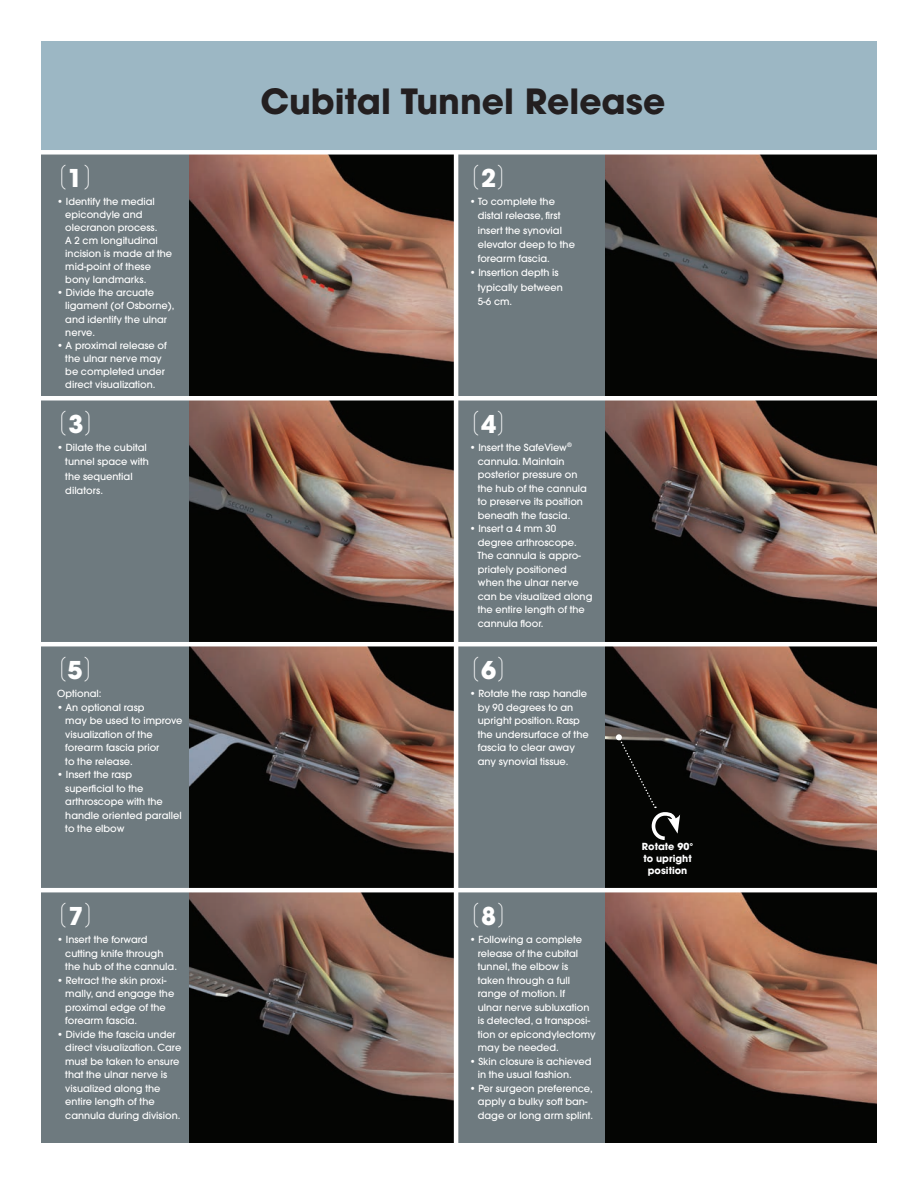
<style>
.page{position:relative;width:918px;height:1188px;background:#fff}
.page>*{position:absolute;margin:0;border:0;box-sizing:border-box;transform-origin:0 0}
.t1{font:700 34.5px "Avant Garde";color:#231f20}
.t2{font:200 24.45px "Avant Garde";color:#fff}
.t3{font:500 9.75px/13.5px "Avant Garde";color:#fff}
.t4{font:700 9.75px/12.1px "Avant Garde";color:#fff;text-align:center}
.t5{font:500 6px "Avant Garde";color:#fff}
.s1{font-weight:700}
</style>
<div class="page">
<img style="left:605px;top:400px;width:272px;height:242px">
<img style="left:188px;top:155px;width:266px;height:241px">
<img style="left:188px;top:646px;width:266px;height:242px">
<img style="left:188px;top:893px;width:266px;height:250px">
<img style="left:188px;top:400px;width:266px;height:242px">
<img style="left:605px;top:155px;width:272px;height:241px">
<img style="left:605px;top:646px;width:272px;height:242px">
<svg style="left:605px;top:892px;width:272px;height:251px;background:#5a4136"></svg>
<div style="left:21px;top:152px;width:167px;height:246px;background:#6e7a7f"></div>
<div style="left:21px;top:398px;width:167px;height:246px;background:#6e7a7f"></div>
<div style="left:21px;top:644px;width:167px;height:246px;background:#6e7a7f"></div>
<div style="left:21px;top:890px;width:167px;height:260px;background:#6e7a7f"></div>
<div style="left:456px;top:152px;width:149px;height:246px;background:#6e7a7f"></div>
<div style="left:456px;top:398px;width:149px;height:246px;background:#6e7a7f"></div>
<div style="left:456px;top:644px;width:149px;height:246px;background:#6e7a7f"></div>
<div style="left:456px;top:890px;width:149px;height:260px;background:#6e7a7f"></div>
<hr style="left:21px;top:396px;width:878px;height:4px;background:#fff">
<hr style="left:21px;top:642px;width:878px;height:4px;background:#fff">
<hr style="left:21px;top:888px;width:878px;height:4px;background:#fff">
<div style="left:24px;top:38px;width:878px;height:114px;background:#9cb7c4"></div>
<div style="left:15px;top:150px;width:888px;height:5px;background:#fff"></div>
<hr style="left:454px;top:152px;width:4px;height:998px;background:#fff">
<svg style="left:616px;top:734px;width:64px;height:108px;background:#171715"></svg>
<div style="left:0;top:0;width:40px;height:1188px;background:#fff"></div>
<div style="left:878px;top:0;width:40px;height:1188px;background:#fff"></div>
<div style="left:0;top:0;width:918px;height:40px;background:#fff"></div>
<div style="left:0;top:1143px;width:918px;height:45px;background:#fff"></div>
<h2 class="t2" style="left:57px;top:160px;width:37px">[<span class="s1">1</span>]</h2>
<p class="t3" style="left:65px;top:195px;width:109px;line-height:13px;text-indent:-8px">• Identify the medial epicondyle and olecranon process.<br>A 2 cm longitudinal incision is made at the mid-point of these bony landmarks.</p>
<p class="t3" style="left:65px;top:286px;width:111px;line-height:13px;text-indent:-8px">• Divide the arcuate ligament (of Osborne), and identify the ulnar nerve.</p>
<p class="t3" style="left:65px;top:339px;width:103px;line-height:13px;text-indent:-8px">• A proximal release of the ulnar nerve may be completed under direct visualization.</p>
<h1 class="t1" style="left:260px;top:79px;width:407px">Cubital Tunnel Release</h1>
<h2 class="t2" style="left:470px;top:160px;width:38px">[<span class="s1">2</span>]</h2>
<p class="t3" style="left:478px;top:195px;width:99px;line-height:14.2px;text-indent:-8px">• To complete the distal release, first insert the synovial elevator deep to the forearm fascia.</p>
<p class="t3" style="left:478px;top:266px;width:86px;line-height:14.2px;text-indent:-8px">• Insertion depth is typically between<br>5-6 cm.</p>
<h2 class="t2" style="left:57px;top:406px;width:38px">[<span class="s1">3</span>]</h2>
<h2 class="t2" style="left:470px;top:406px;width:38px">[<span class="s1">4</span>]</h2>
<p class="t3" style="left:65px;top:441px;width:85px;line-height:14.2px;text-indent:-8px">• Dilate the cubital tunnel space with the sequential dilators.</p>
<h2 class="t2" style="left:57px;top:652px;width:37px">[<span class="s1">5</span>]</h2>
<p class="t3" style="left:57px;top:687px;width:46px">Optional:</p>
<p class="t3" style="left:65px;top:700px;width:119px;text-indent:-8px">• An optional rasp<br>may be used to improve visualization of the forearm fascia prior<br>to the release.</p>
<p class="t3" style="left:65px;top:768px;width:118px;text-indent:-8px">• Insert the rasp superficial to the arthroscope with the handle oriented parallel to the elbow</p>
<h2 class="t2" style="left:57px;top:898px;width:38px">[<span class="s1">7</span>]</h2>
<p class="t3" style="left:65px;top:933px;width:113px;text-indent:-8px">• Insert the forward cutting knife through the hub of the cannula.</p>
<p class="t3" style="left:65px;top:973px;width:110px;text-indent:-8px">• Retract the skin proxi&shy;mally, and engage the proximal edge of the forearm fascia.</p>
<p class="t3" style="left:65px;top:1027px;width:117px;text-indent:-8px">• Divide the fascia under direct visualization. Care must be taken to ensure that the ulnar nerve is visualized along the entire length of the cannula during division.</p>
<p class="t3" style="left:470px;top:441px;width:99px">• Insert the SafeView</p>
<p class="t5" style="left:567px;top:441px;width:6px">®</p>
<p class="t3" style="left:478px;top:454px;width:111px">cannula. Maintain posterior pressure on the hub of the cannula to preserve its position beneath the fascia.</p>
<p class="t3" style="left:478px;top:522px;width:116px;text-indent:-8px">• Insert a 4 mm 30 degree arthroscope.<br>The cannula is appro&shy;priately positioned when the ulnar nerve can be visualized along the entire length of the cannula floor.</p>
<h2 class="t2" style="left:470px;top:652px;width:39px">[<span class="s1">6</span>]</h2>
<p class="t3" style="left:478px;top:687px;width:112px;text-indent:-8px">• Rotate the rasp handle by 90 degrees to an upright position. Rasp the undersurface of the fascia to clear away any synovial tissue.</p>
<h2 class="t2" style="left:470px;top:898px;width:39px">[<span class="s1">8</span>]</h2>
<p class="t3" style="left:478px;top:933px;width:119px;text-indent:-8px">• Following a complete release of the cubital tunnel, the elbow is taken through a full range of motion. If<br>ulnar nerve subluxation is detected, a transposi&shy;tion or epicondylectomy may be needed.</p>
<p class="t3" style="left:478px;top:1054px;width:115px;text-indent:-8px">• Skin closure is achieved in the usual fashion.</p>
<p class="t3" style="left:478px;top:1081px;width:117px;text-indent:-8px">• Per surgeon preference, apply a bulky soft ban&shy;dage or long arm splint.</p>
<p class="t4" style="left:642px;top:841px;width:53px">Rotate 90° to upright position</p>
</div>
